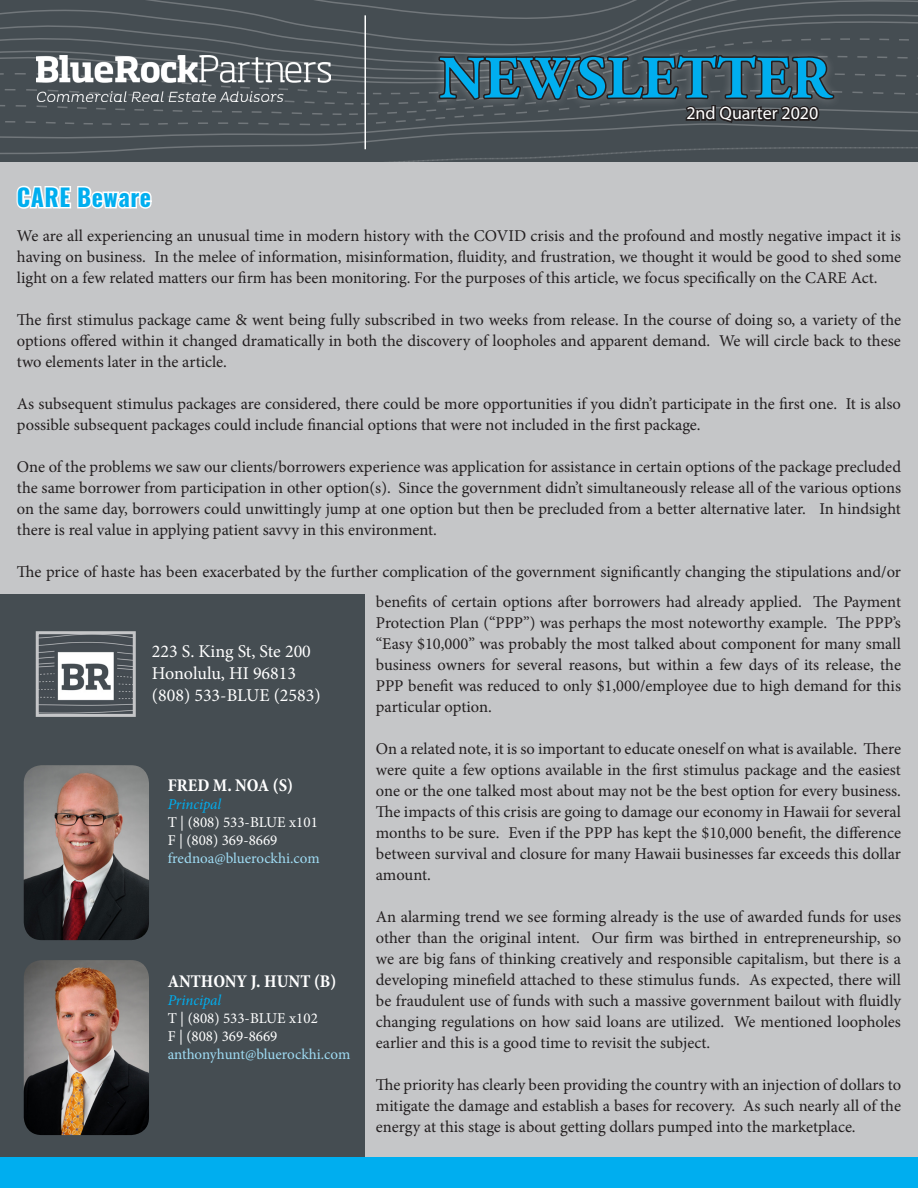
<style>
.page{position:relative;width:918px;height:1188px;background:#fff}
.page>*{position:absolute;margin:0;border:0;box-sizing:border-box;transform-origin:0 0}
.t1{font:700 60px "Adobe Garamond Pro";color:#00aeef}
.t2{font:700 24px "Oswald";letter-spacing:.02em;color:#00aeef}
.t3{font:18px "Minion Pro";color:#fff}
.t4{font:700 condensed 18px "Minion Pro";color:#fff}
.t5{font:18px "Myriad Pro";color:#fff}
.t6{font:16.5px/21px "Minion Pro";color:#231f20;text-align:justify}
.t7{font:15px "Minion Pro";color:#fff}
.t8{font:15px "Minion Pro";color:#9fdcf4}
.t9{font:italic 15px "Minion Pro";letter-spacing:-.005em;color:#00aeef}
</style>
<div class="page">
<svg style="left:0;top:0;width:918px;height:22px;background:#495055"></svg>
<hr style="left:364px;top:15px;width:2px;height:134px;background:#fff">
<div style="left:0;top:162px;width:918px;height:998px;background:#c5c6c8"></div>
<div style="left:0;top:594px;width:364px;height:594px;background:#454d52"></div>
<div style="left:0;top:1158px;width:918px;height:30px;background:#00aeef"></div>
<img style="left:24px;top:765px;width:125px;height:175px">
<img style="left:24px;top:960px;width:125px;height:175px">
<img style="left:40px;top:635px;width:92px;height:78px">
<div style="left:36px;top:631px;width:100px;height:86px;border:3px solid #c5c6c8"></div>
<svg style="left:0;top:22px;width:918px;height:187px"></svg>
<p class="t1" style="left:439px;top:44px;width:393px">NEWSLETTER</p>
<p class="t5" style="left:686px;top:102px;width:134px">2nd Quarter 2020</p>
<p class="t2" style="left:17px;top:180px;width:136px">CARE Beware</p>
<p class="t6" style="left:17px;top:226px;width:886px">We are all experiencing an unusual time in modern history with the COVID crisis and the profound and mostly negative impact it is having on business. In the melee of information, misinformation, fluidity, and frustration, we thought it would be good to shed some light on a few related matters our firm has been monitoring. For the purposes of this article, we focus specifically on the CARE Act.</p>
<p class="t6" style="left:17px;top:310px;width:886px">The first stimulus package came &amp; went being fully subscribed in two weeks from release. In the course of doing so, a variety of the options offered within it changed dramatically in both the discovery of loopholes and apparent demand. We will circle back to these two elements later in the article.</p>
<p class="t6" style="left:17px;top:394px;width:886px">As subsequent stimulus packages are considered, there could be more opportunities if you didn’t participate in the first one. It is also possible subsequent packages could include financial options that were not included in the first package.</p>
<p class="t6" style="left:17px;top:457px;width:886px">One of the problems we saw our clients/borrowers experience was application for assistance in certain options of the package precluded the same borrower from participation in other option(s). Since the government didn’t simultaneously release all of the various options on the same day, borrowers could unwittingly jump at one option but then be precluded from a better alternative later. In hindsight there is real value in applying patient savvy in this environment.</p>
<p class="t6" style="left:17px;top:557px;width:886px;line-height:29.5px;text-align:right">The price of haste has been exacerbated by the further complication of the government significantly changing the stipulations and/or benefits of certain options after borrowers had already applied. The Payment</p>
<p class="t6" style="left:376px;top:612px;width:527px">Protection Plan (“PPP”) was perhaps the most noteworthy example. The PPP’s “Easy $10,000” was probably the most talked about component for many small business owners for several reasons, but within a few days of its release, the PPP benefit was reduced to only $1,000/employee due to high demand for this particular option.</p>
<p class="t6" style="left:376px;top:738px;width:527px">On a related note, it is so important to educate oneself on what is available. There were quite a few options available in the first stimulus package and the easiest one or the one talked most about may not be the best option for every business.<br>The impacts of this crisis are going to damage our economy in Hawaii for several months to be sure. Even if the PPP has kept the $10,000 benefit, the difference between survival and closure for many Hawaii businesses far exceeds this dollar amount.</p>
<p class="t6" style="left:376px;top:906px;width:527px">An alarming trend we see forming already is the use of awarded funds for uses other than the original intent. Our firm was birthed in entrepreneurship, so we are big fans of thinking creatively and responsible capitalism, but there is a developing minefield attached to these stimulus funds. As expected, there will be fraudulent use of funds with such a massive government bailout with fluidly changing regulations on how said loans are utilized. We mentioned loopholes earlier and this is a good time to revisit the subject.</p>
<p class="t6" style="left:376px;top:1074px;width:527px">The priority has clearly been providing the country with an injection of dollars to mitigate the damage and establish a bases for recovery. As such nearly all of the energy at this stage is about getting dollars pumped into the marketplace.</p>
<p class="t3" style="left:152px;top:640px;width:161px">223 S. King St, Ste 200</p>
<p class="t3" style="left:152px;top:661px;width:146px">Honolulu, HI 96813</p>
<p class="t3" style="left:152px;top:683px;width:170px">(808) 533-BLUE (2583)</p>
<p class="t4" style="left:168px;top:773px;width:127px">FRED M. NOA (S)</p>
<p class="t9" style="left:168px;top:794px;width:55px">Principal</p>
<p class="t7" style="left:168px;top:812px;width:152px">T | (808) 533-BLUE x101</p>
<p class="t7" style="left:168px;top:830px;width:111px">F | (808) 369-8669</p>
<p class="t8" style="left:168px;top:848px;width:153px">frednoa@bluerockhi.com</p>
<p class="t4" style="left:168px;top:969px;width:170px">ANTHONY J. HUNT (B)</p>
<p class="t9" style="left:168px;top:990px;width:55px">Principal</p>
<p class="t7" style="left:168px;top:1008px;width:152px">T | (808) 533-BLUE x102</p>
<p class="t7" style="left:168px;top:1026px;width:111px">F | (808) 369-8669</p>
<p class="t8" style="left:168px;top:1044px;width:184px">anthonyhunt@bluerockhi.com</p>
</div>
